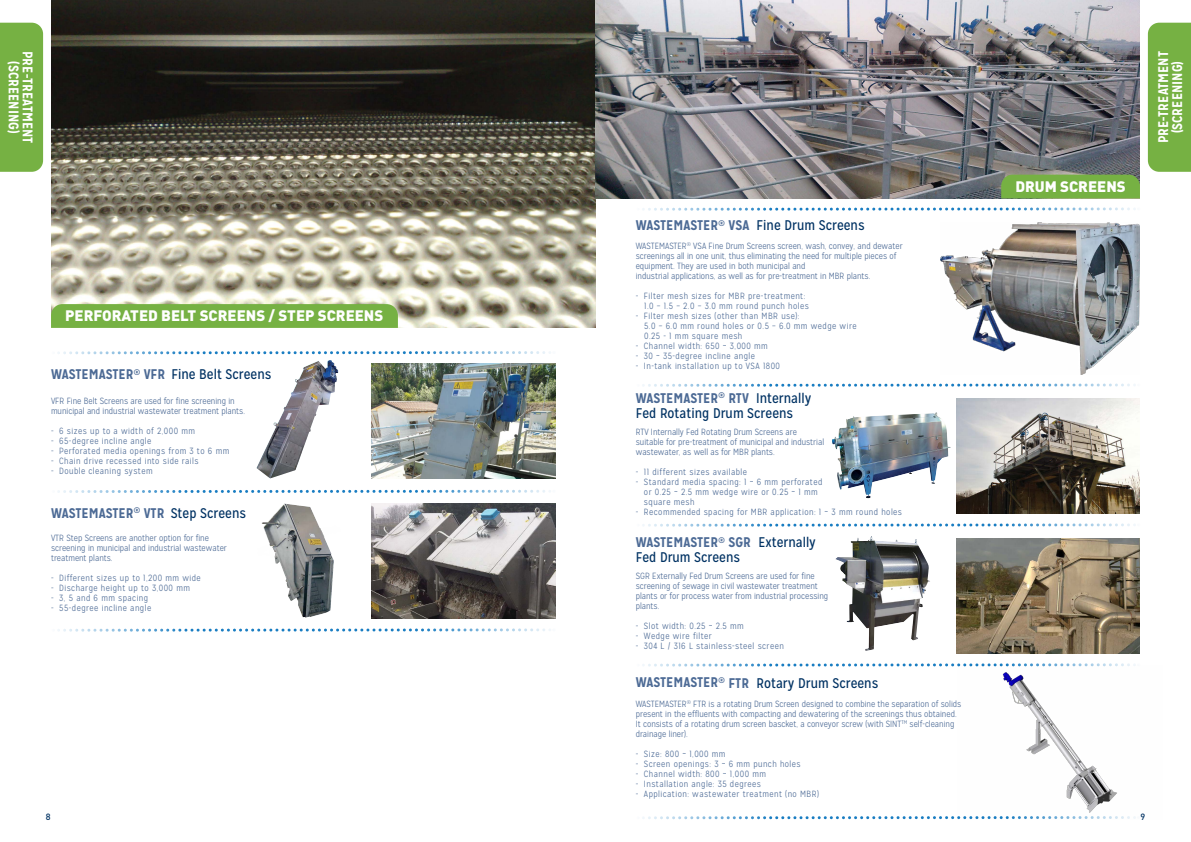
<style>
.page{position:relative;width:1191px;height:842px;background:#fff}
.page>*{position:absolute;margin:0;border:0;box-sizing:border-box;transform-origin:0 0}
.t1{font:900 15px "DIN Pro";color:#fff}
.t2{font:14px/15px "Mission Gothic";color:#003263}
.t3{font:700 14px/14px "Mission Gothic";color:#fff;text-align:center}
.t4{font:700 14px "Mission Gothic";color:#4c6a95}
.t5{font:300 9px/10px "Mission Gothic";color:#4c6a95}
.t6{font:300 9px/10px "Mission Gothic";letter-spacing:.05em;color:#4c6a95}
.t7{font:500 9px "DIN Pro";color:#003263}
.s1{font-weight:700;color:#4c6a95}
.s2{font-weight:400;color:#003263}
</style>
<div class="page">
<div style="left:0;top:23px;width:43px;height:149px;background:#76b143"></div>
<img style="left:51px;top:0;width:544px;height:328px">
<svg style="left:51px;top:304px;width:347px;height:24px;background:#77b144"></svg>
<svg style="left:58px;top:351px;width:493px;height:3px"></svg>
<svg style="left:642px;top:207px;width:494px;height:4px"></svg>
<svg style="left:642px;top:383px;width:494px;height:4px"></svg>
<svg style="left:642px;top:523px;width:494px;height:4px"></svg>
<svg style="left:642px;top:663px;width:494px;height:4px"></svg>
<svg style="left:58px;top:490px;width:493px;height:3px"></svg>
<svg style="left:58px;top:628px;width:493px;height:4px"></svg>
<img style="left:372px;top:364px;width:183px;height:114px">
<img style="left:372px;top:504px;width:183px;height:114px">
<img style="left:256px;top:360px;width:82px;height:118px">
<img style="left:261px;top:504px;width:73px;height:114px">
<div style="left:1147px;top:23px;width:44px;height:149px;background:#76b143"></div>
<img style="left:595px;top:0;width:545px;height:198px">
<div style="left:1001px;top:175px;width:139px;height:23px;background:#76b143"></div>
<img style="left:956px;top:399px;width:184px;height:114px">
<img style="left:832px;top:412px;width:118px;height:86px">
<img style="left:956px;top:539px;width:184px;height:114px">
<img style="left:835px;top:536px;width:95px;height:115px">
<img style="left:940px;top:222px;width:199px;height:153px">
<svg style="left:642px;top:816px;width:313px;height:3px"></svg>
<img style="left:957px;top:665px;width:179px;height:154px">
<h2 class="t3" style="left:35px;top:51px;width:94px;rotate:90deg">PRE-TREATMENT (SCREENING)</h2>
<h2 class="t3" style="left:1156px;top:143px;width:94px;rotate:-90deg">PRE-TREATMENT (SCREENING)</h2>
<h1 class="t1" style="left:65px;top:303px;width:320px">PERFORATED BELT SCREENS / STEP SCREENS</h1>
<h2 class="t2" style="left:51px;top:367px;width:222px"><span class="s1">WASTEMASTER</span><sup>®</sup> <span class="s1">VFR</span> Fine Belt Screens</h2>
<p class="t5" style="left:51px;top:396px;width:195px">VFR Fine Belt Screens are used for fine screening in municipal and industrial wastewater treatment plants.</p>
<p class="t6" style="left:51px;top:426px;width:145px">- 6 sizes up to a width of 2,000 mm</p>
<p class="t6" style="left:51px;top:436px;width:102px">- 65-degree incline angle</p>
<p class="t6" style="left:51px;top:446px;width:180px">- Perforated media openings from 3 to 6 mm</p>
<p class="t6" style="left:51px;top:456px;width:149px">- Chain drive recessed into side rails</p>
<p class="t6" style="left:51px;top:466px;width:103px">- Double cleaning system</p>
<h2 class="t4" style="left:51px;top:504px;width:197px">WASTEMASTER<sup>®</sup> VTR <span class="s2">Step Screens</span></h2>
<p class="t5" style="left:51px;top:533px;width:177px">VTR Step Screens are another option for fine screening in municipal and industrial wastewater treatment plants.</p>
<p class="t6" style="left:51px;top:573px;width:151px">- Different sizes up to 1,200 mm wide</p>
<p class="t6" style="left:51px;top:583px;width:140px">- Discharge height up to 3,000 mm</p>
<p class="t6" style="left:51px;top:593px;width:99px">- 3, 5 and 6 mm spacing</p>
<p class="t6" style="left:51px;top:603px;width:102px">- 55-degree incline angle</p>
<h2 class="t2" style="left:636px;top:218px;width:230px"><span class="s1">WASTEMASTER</span><sup>®</sup> <span class="s1">VSA</span> Fine Drum Screens</h2>
<p class="t5" style="left:636px;top:241px;width:268px">WASTEMASTER<sup>®</sup> VSA Fine Drum Screens screen, wash, convey, and dewater screenings all in one unit, thus eliminating the need for multiple pieces of equipment. They are used in both municipal and<br>industrial applications, as well as for pre-treatment in MBR plants.</p>
<p class="t6" style="left:644px;top:291px;width:166px;text-indent:-8px">- Filter mesh sizes for MBR pre-treatment:<br>1.0 – 1.5 – 2.0 – 3.0 mm round punch holes</p>
<p class="t6" style="left:644px;top:311px;width:214px;text-indent:-8px">- Filter mesh sizes (other than MBR use):<br>5.0 – 6.0 mm round holes or 0.5 – 6.0 mm wedge wire<br>0.25 - 1 mm square mesh</p>
<p class="t6" style="left:636px;top:341px;width:134px">- Channel width: 650 ~ 3,000 mm</p>
<p class="t6" style="left:636px;top:351px;width:121px">- 30 ~ 35-degree incline angle</p>
<p class="t6" style="left:636px;top:361px;width:146px">- In-tank installation up to VSA 1800</p>
<h2 class="t2" style="left:636px;top:391px;width:177px"><span class="s1">WASTEMASTER</span><sup>®</sup> <span class="s1">RTV</span> Internally<br>Fed Rotating Drum Screens</h2>
<p class="t5" style="left:636px;top:427px;width:190px">RTV Internally Fed Rotating Drum Screens are suitable for pre-treatment of municipal and industrial wastewater, as well as for MBR plants.</p>
<p class="t6" style="left:636px;top:467px;width:113px">- 11 different sizes available</p>
<p class="t6" style="left:644px;top:477px;width:180px;text-indent:-8px">- Standard media spacing: 1 ~ 6 mm perforated or 0.25 ~ 2.5 mm wedge wire or 0.25 ~ 1 mm square mesh</p>
<p class="t6" style="left:636px;top:507px;width:268px">- Recommended spacing for MBR application: 1 ~ 3 mm round holes</p>
<h2 class="t2" style="left:636px;top:535px;width:182px"><span class="s1">WASTEMASTER</span><sup>®</sup> <span class="s1">SGR</span> Externally<br>Fed Drum Screens</h2>
<p class="t5" style="left:636px;top:571px;width:194px">SGR Externally Fed Drum Screens are used for fine screening of sewage in civil wastewater treatment plants or for process water from industrial processing plants.</p>
<p class="t6" style="left:636px;top:621px;width:109px">- Slot width: 0.25 ~ 2.5 mm</p>
<p class="t6" style="left:636px;top:631px;width:78px">- Wedge wire filter</p>
<p class="t6" style="left:636px;top:641px;width:150px">- 304 L / 316 L stainless-steel screen</p>
<h2 class="t2" style="left:636px;top:675px;width:244px"><span class="s1">WASTEMASTER</span><sup>®</sup> <span class="s1">FTR</span> Rotary Drum Screens</h2>
<p class="t5" style="left:636px;top:699px;width:327px">WASTEMASTER<sup>®</sup> FTR is a rotating Drum Screen designed to combine the separation of solids present in the effluents with compacting and dewatering of the screenings thus obtained.<br>It consists of a rotating drum screen bascket, a conveyor screw (with SINT<sup>TM</sup> self-cleaning drainage liner).</p>
<p class="t6" style="left:636px;top:749px;width:91px">- Size: 800 ~ 1,000 mm</p>
<p class="t6" style="left:636px;top:759px;width:166px">- Screen openings: 3 ~ 6 mm punch holes</p>
<p class="t6" style="left:636px;top:769px;width:132px">- Channel width: 800 ~ 1,000 mm</p>
<p class="t6" style="left:636px;top:779px;width:127px">- Installation angle: 35 degrees</p>
<p class="t6" style="left:636px;top:789px;width:185px">- Application: wastewater treatment (no MBR)</p>
<h1 class="t1" style="left:1015px;top:174px;width:112px">DRUM SCREENS</h1>
<p class="t7" style="left:46px;top:809px;width:6px">8</p>
<p class="t7" style="left:1140px;top:809px;width:6px">9</p>
</div>
